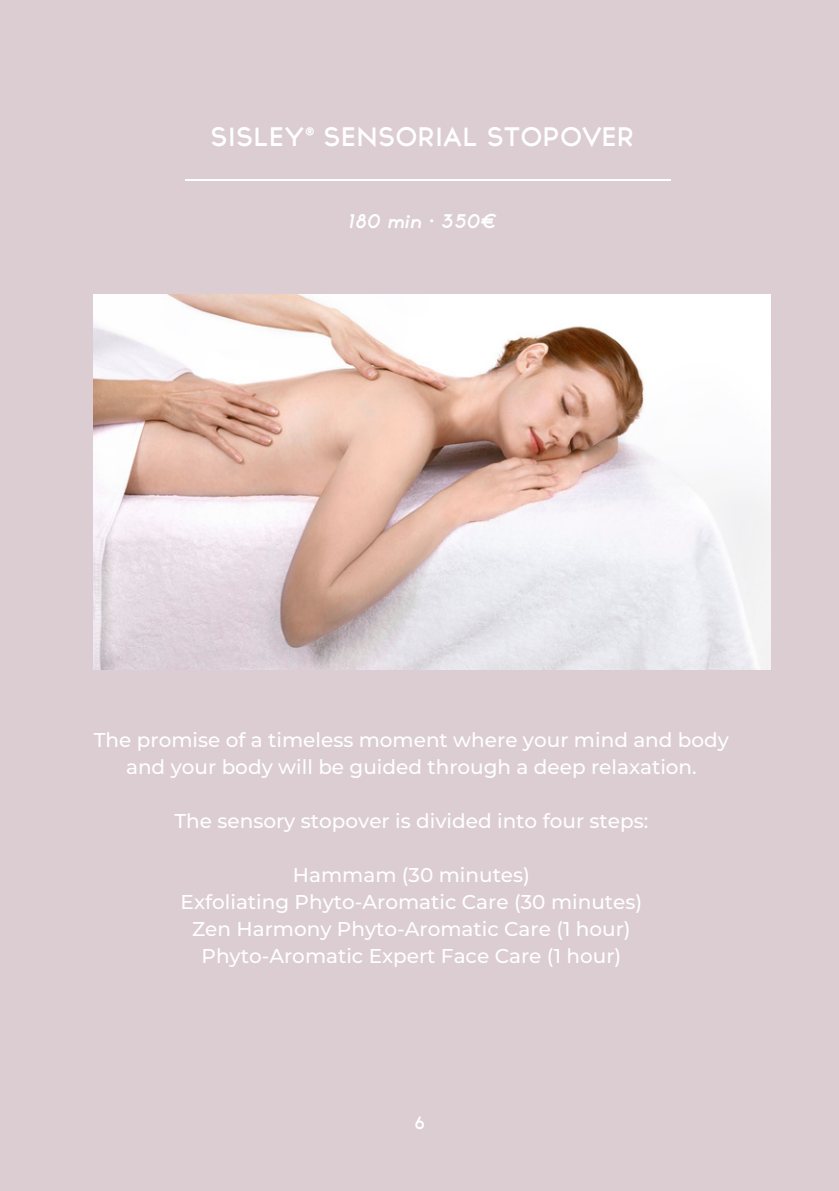
<style>
.page{position:relative;width:839px;height:1191px;background:#fff}
.page>*{position:absolute;margin:0;border:0;box-sizing:border-box;transform-origin:0 0}
.t1{font:600 24px "TYPOGRAPHPRO";color:#fff}
.t2{font:500 20px/27px "Montserrat";color:#fff;text-align:center}
.t3{font:italic 600 18px "TYPOGRAPHPRO";color:#fff}
.t4{font:600 16px "TYPOGRAPHPRO";color:#fff}
</style>
<div class="page">
<div style="left:0;top:0;width:838px;height:1191px;background:#dbcdd2"></div>
<hr style="left:185px;top:180px;width:485px;height:1px;background:#fff">
<img style="left:94px;top:294px;width:676px;height:375px">
<p class="t1" style="left:210px;top:128px;width:425px">SISLEY® SENSORIAL STOPOVER</p>
<p class="t3" style="left:349px;top:215px;width:149px">180 min • 350€</p>
<h2 class="t2" style="left:94px;top:726px;width:636px">The promise of a timeless moment where your mind and body and your body will be guided through a deep relaxation.</h2>
<h2 class="t2" style="left:174px;top:807px;width:475px">The sensory stopover is divided into four steps:</h2>
<h2 class="t2" style="left:181px;top:861px;width:463px">Hammam (30 minutes)<br>Exfoliating Phyto-Aromatic Care (30 minutes)<br>Zen Harmony Phyto-Aromatic Care (1 hour)<br>Phyto-Aromatic Expert Face Care (1 hour)</h2>
<p class="t4" style="left:414px;top:1117px;width:12px">6</p>
</div>
